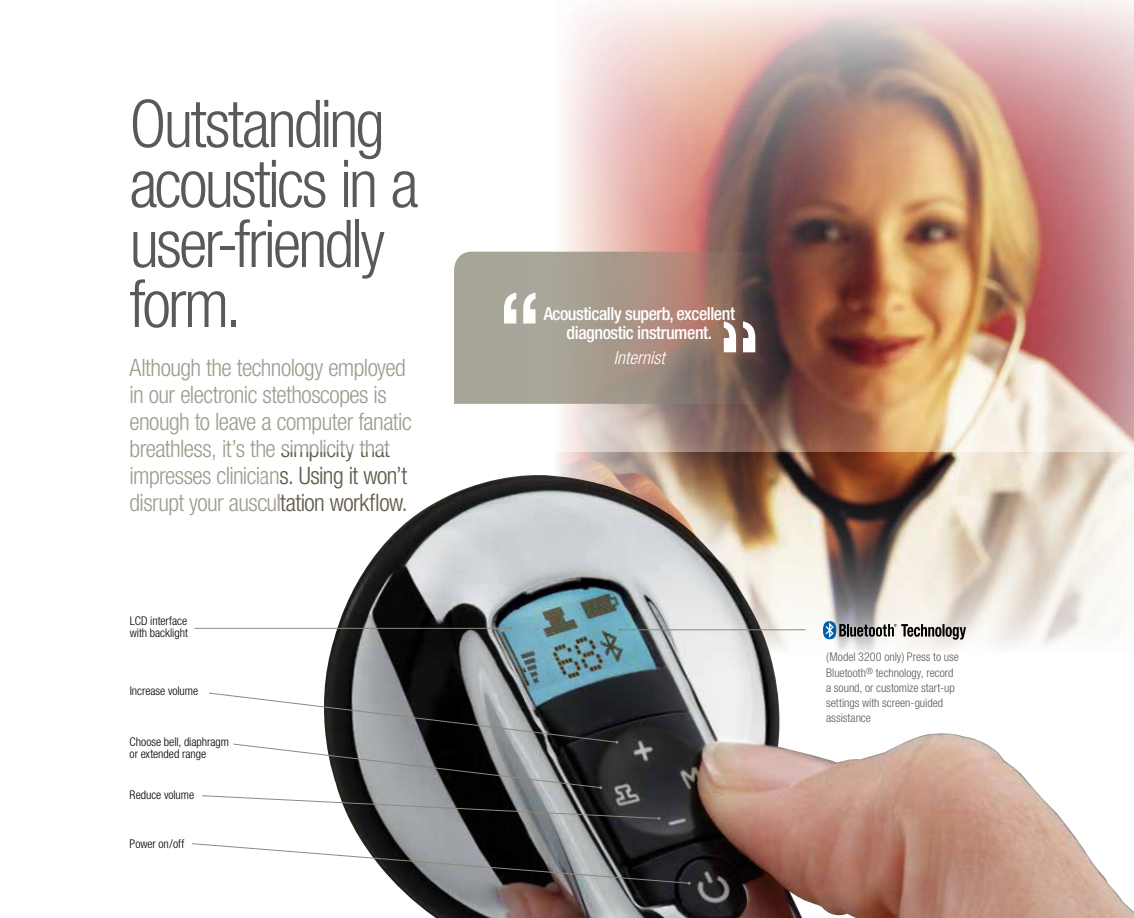
<style>
.page{position:relative;width:1134px;height:918px;background:#fff}
.page>*{position:absolute;margin:0;border:0;box-sizing:border-box;transform-origin:0 0}
.t1{font:500 condensed 108px "Helvetica Neue";color:#fff}
.t2{font:300 condensed 66px/60px "Helvetica Neue";letter-spacing:-.04em;color:#58595b}
.t3{font:300 condensed 24px/27px "Helvetica Neue";letter-spacing:-.025em;color:#9f9c8e}
.t4{font:500 condensed 18px/19.5px "Helvetica Neue";letter-spacing:-.025em;color:#fff;text-align:center}
.t5{font:italic 300 condensed 18px "Helvetica Neue";color:#fff}
.t6{font:300 condensed 12px/15px "Helvetica Neue";color:#58595b}
.t7{font:300 condensed 12px/12px "Helvetica Neue";color:#000}
</style>
<div class="page">
<img style="left:554px;top:0;width:580px;height:475px">
<svg style="left:454px;top:252px;width:318px;height:152px;background:#9b8c81"></svg>
<img style="left:310px;top:475px;width:824px;height:443px">
<hr style="left:194px;top:628px;width:316px;height:1px;background:#8d8a7a">
<hr style="left:620px;top:629px;width:185px;height:1px;background:#8d8a7a">
<svg style="left:823px;top:621px;width:143px;height:19px;background:#979b9d"></svg>
<svg style="left:209px;top:692px;width:409px;height:97px"></svg>
<svg style="left:202px;top:795px;width:458px;height:25px"></svg>
<svg style="left:192px;top:843px;width:499px;height:42px"></svg>
<svg style="left:724px;top:321px;width:31px;height:31px"></svg>
<h2 class="t2" style="left:130px;top:93px;width:291px">Outstanding acoustics in a user-friendly form.</h2>
<p class="t3" style="left:130px;top:354px;width:284px">Although the technology employed in our electronic stethoscopes is enough to leave a computer fanatic breathless, it’s the simplicity that impresses clinicians. Using it won’t disrupt your auscultation workflow.</p>
<p class="t7" style="left:130px;top:615px;width:60px">LCD interface with backlight</p>
<p class="t7" style="left:130px;top:684px;width:70px">Increase volume</p>
<p class="t7" style="left:130px;top:736px;width:101px">Choose bell, diaphragm or extended range</p>
<p class="t7" style="left:130px;top:789px;width:66px">Reduce volume</p>
<p class="t7" style="left:130px;top:838px;width:56px">Power on/off</p>
<h1 class="t1" style="left:497px;top:267px;width:48px">“</h1>
<p class="t4" style="left:544px;top:304px;width:193px">Acoustically superb, excellent diagnostic instrument.</p>
<p class="t5" style="left:614px;top:348px;width:52px">Internist</p>
<p class="t6" style="left:826px;top:648px;width:134px;line-height:16.5px">(Model 3200 only) Press to use<br>Bluetooth<sup>®</sup> technology, record</p>
<p class="t6" style="left:826px;top:680px;width:130px">a sound, or customize start-up settings with screen-guided assistance</p>
</div>
